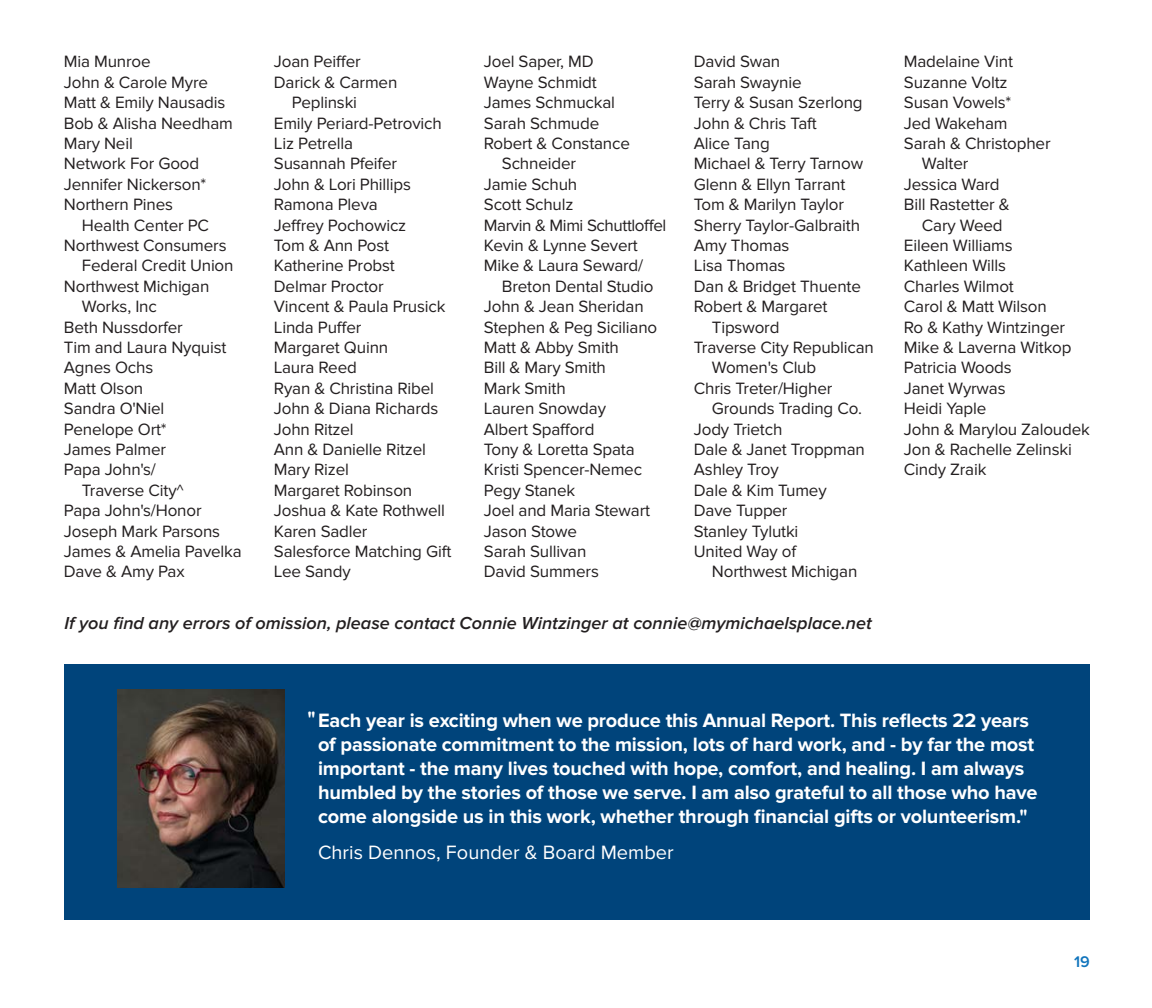
<style>
.page{position:relative;width:1152px;height:1008px;background:#fff}
.page>*{position:absolute;margin:0;border:0;box-sizing:border-box;transform-origin:0 0}
.t1{font:700 20px/24px "Proxima Nova";letter-spacing:-.01em;color:#fff}
.t2{font:20px "Proxima Nova";color:#fff}
.t3{font:italic 600 18px "Proxima Nova";color:#231f20}
.t4{font:17px/20.4px "Proxima Nova";letter-spacing:-.01em;color:#231f20}
.t5{font:600 16px "Proxima Nova";color:#1074bc}
</style>
<div class="page">
<div style="left:64px;top:664px;width:1026px;height:255px;background:#00447b"></div>
<img style="left:118px;top:689px;width:167px;height:199px">
<p class="t4" style="left:64px;top:52px;width:88px">Mia Munroe</p>
<p class="t4" style="left:64px;top:72px;width:146px">John &amp; Carole Myre</p>
<p class="t4" style="left:64px;top:93px;width:163px">Matt &amp; Emily Nausadis</p>
<p class="t4" style="left:64px;top:113px;width:171px">Bob &amp; Alisha Needham</p>
<p class="t4" style="left:64px;top:133px;width:70px">Mary Neil</p>
<p class="t4" style="left:64px;top:154px;width:137px">Network For Good</p>
<p class="t4" style="left:64px;top:174px;width:144px">Jennifer Nickerson*</p>
<p class="t4" style="left:64px;top:195px;width:111px">Northern Pines</p>
<p class="t4" style="left:82px;top:215px;width:129px">Health Center PC</p>
<p class="t4" style="left:82px;top:235px;width:153px;text-indent:-18px">Northwest Consumers<br>Federal Credit Union</p>
<p class="t4" style="left:82px;top:276px;width:129px;text-indent:-18px">Northwest Michigan<br>Works, Inc</p>
<p class="t4" style="left:64px;top:317px;width:120px">Beth Nussdorfer</p>
<p class="t4" style="left:64px;top:337px;width:164px">Tim and Laura Nyquist</p>
<p class="t4" style="left:64px;top:358px;width:91px">Agnes Ochs</p>
<p class="t4" style="left:64px;top:378px;width:81px">Matt Olson</p>
<p class="t4" style="left:64px;top:399px;width:102px">Sandra O'Niel</p>
<p class="t4" style="left:64px;top:419px;width:104px">Penelope Ort*</p>
<p class="t4" style="left:64px;top:439px;width:104px">James Palmer</p>
<p class="t4" style="left:64px;top:460px;width:94px">Papa John's/</p>
<p class="t4" style="left:82px;top:480px;width:103px">Traverse City^</p>
<p class="t4" style="left:64px;top:501px;width:139px">Papa John's/Honor</p>
<p class="t4" style="left:64px;top:521px;width:158px">Joseph Mark Parsons</p>
<p class="t4" style="left:64px;top:541px;width:179px">James &amp; Amelia Pavelka</p>
<p class="t4" style="left:64px;top:562px;width:122px">Dave &amp; Amy Pax</p>
<p class="t4" style="left:274px;top:52px;width:88px">Joan Peiffer</p>
<p class="t4" style="left:274px;top:72px;width:125px">Darick &amp; Carmen</p>
<p class="t4" style="left:292px;top:93px;width:67px">Peplinski</p>
<p class="t4" style="left:274px;top:113px;width:169px">Emily Periard-Petrovich</p>
<p class="t4" style="left:274px;top:133px;width:81px">Liz Petrella</p>
<p class="t4" style="left:274px;top:154px;width:125px">Susannah Pfeifer</p>
<p class="t4" style="left:274px;top:174px;width:139px">John &amp; Lori Phillips</p>
<p class="t4" style="left:274px;top:195px;width:105px">Ramona Pleva</p>
<p class="t4" style="left:274px;top:215px;width:134px">Jeffrey Pochowicz</p>
<p class="t4" style="left:274px;top:235px;width:117px">Tom &amp; Ann Post</p>
<p class="t4" style="left:274px;top:256px;width:123px">Katherine Probst</p>
<p class="t4" style="left:274px;top:276px;width:111px">Delmar Proctor</p>
<p class="t4" style="left:274px;top:297px;width:173px">Vincent &amp; Paula Prusick</p>
<p class="t4" style="left:274px;top:317px;width:89px">Linda Puffer</p>
<p class="t4" style="left:274px;top:337px;width:116px">Margaret Quinn</p>
<p class="t4" style="left:274px;top:358px;width:84px">Laura Reed</p>
<p class="t4" style="left:274px;top:378px;width:162px">Ryan &amp; Christina Ribel</p>
<p class="t4" style="left:274px;top:399px;width:166px">John &amp; Diana Richards</p>
<p class="t4" style="left:274px;top:419px;width:81px">John Ritzel</p>
<p class="t4" style="left:274px;top:439px;width:153px">Ann &amp; Danielle Ritzel</p>
<p class="t4" style="left:274px;top:460px;width:77px">Mary Rizel</p>
<p class="t4" style="left:274px;top:480px;width:140px">Margaret Robinson</p>
<p class="t4" style="left:274px;top:501px;width:172px">Joshua &amp; Kate Rothwell</p>
<p class="t4" style="left:274px;top:521px;width:95px">Karen Sadler</p>
<p class="t4" style="left:274px;top:541px;width:179px">Salesforce Matching Gift</p>
<p class="t4" style="left:274px;top:562px;width:78px">Lee Sandy</p>
<p class="t4" style="left:484px;top:52px;width:111px">Joel Saper, MD</p>
<p class="t4" style="left:484px;top:72px;width:114px">Wayne Schmidt</p>
<p class="t4" style="left:484px;top:93px;width:133px">James Schmuckal</p>
<p class="t4" style="left:484px;top:113px;width:117px">Sarah Schmude</p>
<p class="t4" style="left:484px;top:133px;width:148px">Robert &amp; Constance</p>
<p class="t4" style="left:502px;top:154px;width:76px">Schneider</p>
<p class="t4" style="left:484px;top:174px;width:95px">Jamie Schuh</p>
<p class="t4" style="left:484px;top:195px;width:91px">Scott Schulz</p>
<p class="t4" style="left:484px;top:215px;width:184px">Marvin &amp; Mimi Schuttloffel</p>
<p class="t4" style="left:484px;top:235px;width:155px">Kevin &amp; Lynne Severt</p>
<p class="t4" style="left:502px;top:256px;width:153px;text-indent:-18px">Mike &amp; Laura Seward/<br>Breton Dental Studio</p>
<p class="t4" style="left:484px;top:297px;width:161px">John &amp; Jean Sheridan</p>
<p class="t4" style="left:484px;top:317px;width:175px">Stephen &amp; Peg Siciliano</p>
<p class="t4" style="left:484px;top:337px;width:137px">Matt &amp; Abby Smith</p>
<p class="t4" style="left:484px;top:358px;width:124px">Bill &amp; Mary Smith</p>
<p class="t4" style="left:484px;top:378px;width:83px">Mark Smith</p>
<p class="t4" style="left:484px;top:399px;width:124px">Lauren Snowday</p>
<p class="t4" style="left:484px;top:419px;width:112px">Albert Spafford</p>
<p class="t4" style="left:484px;top:439px;width:152px">Tony &amp; Loretta Spata</p>
<p class="t4" style="left:484px;top:460px;width:160px">Kristi Spencer-Nemec</p>
<p class="t4" style="left:484px;top:480px;width:93px">Pegy Stanek</p>
<p class="t4" style="left:484px;top:501px;width:168px">Joel and Maria Stewart</p>
<p class="t4" style="left:484px;top:521px;width:95px">Jason Stowe</p>
<p class="t4" style="left:484px;top:541px;width:104px">Sarah Sullivan</p>
<p class="t4" style="left:484px;top:562px;width:117px">David Summers</p>
<p class="t4" style="left:694px;top:52px;width:88px">David Swan</p>
<p class="t4" style="left:694px;top:72px;width:109px">Sarah Swaynie</p>
<p class="t4" style="left:694px;top:93px;width:170px">Terry &amp; Susan Szerlong</p>
<p class="t4" style="left:694px;top:113px;width:124px">John &amp; Chris Taft</p>
<p class="t4" style="left:694px;top:133px;width:77px">Alice Tang</p>
<p class="t4" style="left:694px;top:154px;width:171px">Michael &amp; Terry Tarnow</p>
<p class="t4" style="left:694px;top:174px;width:153px">Glenn &amp; Ellyn Tarrant</p>
<p class="t4" style="left:694px;top:195px;width:152px">Tom &amp; Marilyn Taylor</p>
<p class="t4" style="left:694px;top:215px;width:168px">Sherry Taylor-Galbraith</p>
<p class="t4" style="left:694px;top:235px;width:97px">Amy Thomas</p>
<p class="t4" style="left:694px;top:256px;width:93px">Lisa Thomas</p>
<p class="t4" style="left:694px;top:276px;width:169px">Dan &amp; Bridget Thuente</p>
<p class="t4" style="left:694px;top:297px;width:135px">Robert &amp; Margaret</p>
<p class="t4" style="left:712px;top:317px;width:69px">Tipsword</p>
<p class="t4" style="left:712px;top:337px;width:163px;text-indent:-18px">Traverse City Republican<br>Women's Club</p>
<p class="t4" style="left:712px;top:378px;width:152px;text-indent:-18px">Chris Treter/Higher<br>Grounds Trading Co.</p>
<p class="t4" style="left:694px;top:419px;width:90px">Jody Trietch</p>
<p class="t4" style="left:694px;top:439px;width:172px">Dale &amp; Janet Troppman</p>
<p class="t4" style="left:694px;top:460px;width:86px">Ashley Troy</p>
<p class="t4" style="left:694px;top:480px;width:134px">Dale &amp; Kim Tumey</p>
<p class="t4" style="left:694px;top:501px;width:95px">Dave Tupper</p>
<p class="t4" style="left:694px;top:521px;width:106px">Stanley Tylutki</p>
<p class="t4" style="left:694px;top:541px;width:104px">United Way of</p>
<p class="t4" style="left:712px;top:562px;width:147px">Northwest Michigan</p>
<p class="t3" style="left:64px;top:613px;width:809px">If you find any errors of omission, please contact Connie Wintzinger at connie@mymichaelsplace.net</p>
<p class="t4" style="left:904px;top:52px;width:111px">Madelaine Vint</p>
<p class="t4" style="left:904px;top:72px;width:105px">Suzanne Voltz</p>
<p class="t4" style="left:904px;top:93px;width:109px">Susan Vowels*</p>
<p class="t4" style="left:904px;top:113px;width:105px">Jed Wakeham</p>
<p class="t4" style="left:904px;top:133px;width:148px">Sarah &amp; Christopher</p>
<p class="t4" style="left:922px;top:154px;width:48px">Walter</p>
<p class="t4" style="left:904px;top:174px;width:97px">Jessica Ward</p>
<p class="t4" style="left:904px;top:195px;width:107px">Bill Rastetter &amp;</p>
<p class="t4" style="left:922px;top:215px;width:82px">Cary Weed</p>
<p class="t4" style="left:904px;top:235px;width:110px">Eileen Williams</p>
<p class="t4" style="left:904px;top:256px;width:104px">Kathleen Wills</p>
<p class="t4" style="left:904px;top:276px;width:112px">Charles Wilmot</p>
<p class="t4" style="left:904px;top:297px;width:144px">Carol &amp; Matt Wilson</p>
<p class="t4" style="left:904px;top:317px;width:163px">Ro &amp; Kathy Wintzinger</p>
<p class="t4" style="left:904px;top:337px;width:169px">Mike &amp; Laverna Witkop</p>
<p class="t4" style="left:904px;top:358px;width:109px">Patricia Woods</p>
<p class="t4" style="left:904px;top:378px;width:103px">Janet Wyrwas</p>
<p class="t4" style="left:904px;top:399px;width:84px">Heidi Yaple</p>
<p class="t4" style="left:904px;top:419px;width:188px">John &amp; Marylou Zaloudek</p>
<p class="t4" style="left:904px;top:439px;width:170px">Jon &amp; Rachelle Zelinski</p>
<p class="t4" style="left:904px;top:460px;width:84px">Cindy Zraik</p>
<p class="t1" style="left:307px;top:707px;width:10px">"</p>
<p class="t1" style="left:318px;top:709px;width:721px">Each year is exciting when we produce this Annual Report. This reflects 22 years of passionate commitment to the mission, lots of hard work, and - by far the most important - the many lives touched with hope, comfort, and healing. I am always humbled by the stories of those we serve. I am also grateful to all those who have come alongside us in this work, whether through financial gifts or volunteerism."</p>
<p class="t2" style="left:318px;top:841px;width:357px">Chris Dennos, Founder &amp; Board Member</p>
<p class="t5" style="left:1074px;top:952px;width:17px">19</p>
</div>
